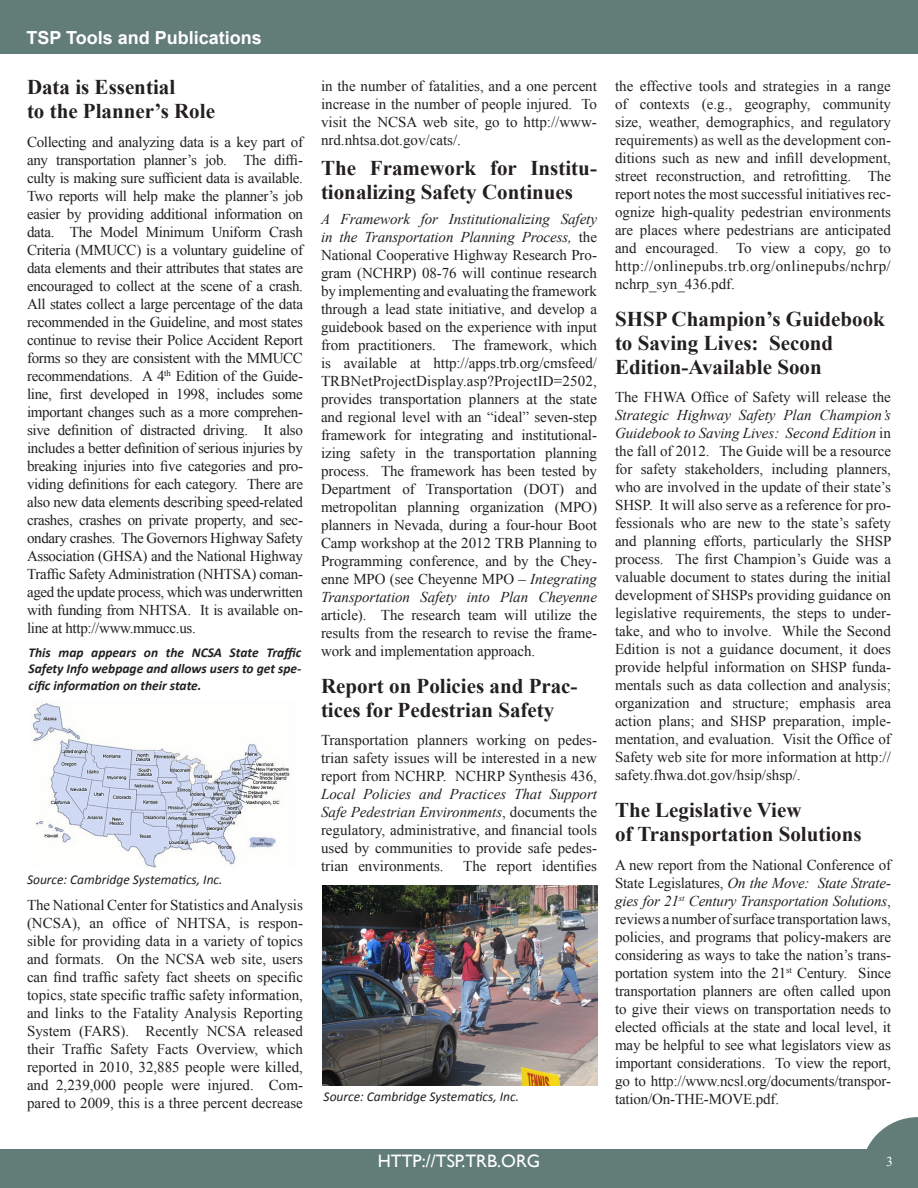
<style>
.page{position:relative;width:918px;height:1188px;background:#fff}
.page>*{position:absolute;margin:0;border:0;box-sizing:border-box;transform-origin:0 0}
.Heading2{font:700 21px/24px "Times New Roman";color:#231f20}
.body_text{font:700 21px/24px "Times New Roman";color:#231f20}
.page_title{font:700 18px "Arial";color:#fff}
.t1{font:18px "Gill Sans";color:#fff}
.body_text-2{font:15px/18px "Times New Roman";color:#231f20;text-align:justify}
.t2{font:italic 700 13.5px/16.2px "Calibri";color:#231f20;text-align:justify}
.t3{font:italic 13.5px "Calibri";color:#231f20}
.t4{font:13.5px "Times New Roman";color:#fff}
.s1{font-style:italic}
</style>
<div class="page">
<div style="left:0;top:1149px;width:918px;height:39px;background:#627d78"></div>
<svg style="left:866px;top:1117px;width:52px;height:32px"></svg>
<div style="left:0;top:0;width:918px;height:54px;background:#627d78"></div>
<img style="left:31px;top:702px;width:259px;height:165px">
<img style="left:323px;top:886px;width:274px;height:199px">
<p class="page_title" style="left:27px;top:26px;width:237px">TSP Tools and Publications</p>
<p class="Heading2" style="left:27px;top:75px;width:189px">Data is Essential<br>to the Planner’s Role</p>
<p class="body_text-2" style="left:27px;top:133px;width:278px">Collecting and analyzing data is a key part of any transportation planner’s job. The diffi&shy;culty is making sure sufficient data is available.<br>Two reports will help make the planner’s job easier by providing additional information on data. The Model Minimum Uniform Crash Criteria (MMUCC) is a voluntary guideline of data elements and their attributes that states are encouraged to collect at the scene of a crash.<br>All states collect a large percentage of the data recommended in the Guideline, and most states continue to revise their Police Accident Report forms so they are consistent with the MMUCC recommendations. A 4<sup>th</sup> Edition of the Guide&shy;line, first developed in 1998, includes some important changes such as a more comprehen&shy;sive definition of distracted driving. It also includes a better definition of serious injuries by breaking injuries into five categories and pro&shy;viding definitions for each category. There are also new data elements describing speed-related crashes, crashes on private property, and sec&shy;ondary crashes. The Governors Highway Safety Association (GHSA) and the National Highway Traffic Safety Administration (NHTSA) coman&shy;aged the update process, which was underwritten with funding from NHTSA. It is available on&shy;line at http://www.mmucc.us.</p>
<p class="t2" style="left:28px;top:645px;width:274px">This map appears on the NCSA State Traffic Safety Info webpage and allows users to get spe&shy;cific information on their state.</p>
<p class="t3" style="left:27px;top:872px;width:197px">Source: Cambridge Systematics, Inc.</p>
<p class="body_text-2" style="left:27px;top:896px;width:278px">The National Center for Statistics and Analysis (NCSA), an office of NHTSA, is respon&shy;sible for providing data in a variety of topics and formats. On the NCSA web site, users can find traffic safety fact sheets on specific topics, state specific traffic safety information, and links to the Fatality Analysis Reporting System (FARS). Recently NCSA released their Traffic Safety Facts Overview, which reported in 2010, 32,885 people were killed, and 2,239,000 people were injured. Com&shy;pared to 2009, this is a three percent decrease</p>
<p class="body_text-2" style="left:321px;top:76px;width:278px">in the number of fatalities, and a one percent increase in the number of people injured. To visit the NCSA web site, go to http://www&shy;nrd.nhtsa.dot.gov/cats/.</p>
<p class="body_text" style="left:321px;top:156px;width:277px">The Framework for Institu&shy;tionalizing Safety Continues</p>
<p class="body_text-2" style="left:321px;top:209px;width:278px"><span class="s1">A Framework for Institutionalizing Safety in the Transportation Planning Process,</span> the National Cooperative Highway Research Pro&shy;gram (NCHRP) 08-76 will continue research by implementing and evaluating the framework through a lead state initiative, and develop a guidebook based on the experience with input from practitioners. The framework, which is available at http://apps.trb.org/cmsfeed/ TRBNetProjectDisplay.asp?ProjectID=2502, provides transportation planners at the state and regional level with an “ideal” seven-step framework for integrating and institutional&shy;izing safety in the transportation planning process. The framework has been tested by Department of Transportation (DOT) and metropolitan planning organization (MPO) planners in Nevada, during a four-hour Boot Camp workshop at the 2012 TRB Planning to Programming conference, and by the Chey&shy;enne MPO (see Cheyenne MPO – <span class="s1">Integrating Transportation Safety into Plan Cheyenne </span>article). The research team will utilize the results from the research to revise the frame&shy;work and implementation approach.</p>
<p class="Heading2" style="left:321px;top:673px;width:258px">Report on Policies and Prac&shy;tices for Pedestrian Safety</p>
<p class="body_text-2" style="left:321px;top:731px;width:278px">Transportation planners working on pedes&shy;trian safety issues will be interested in a new report from NCHRP. NCHRP Synthesis 436, <span class="s1">Local Policies and Practices That Support Safe Pedestrian Environments</span>, documents the regulatory, administrative, and financial tools used by communities to provide safe pedes&shy;trian environments.</p>
<p class="body_text-2" style="left:463px;top:857px;width:135px">The report identifies</p>
<p class="t3" style="left:324px;top:1089px;width:197px">Source: Cambridge Systematics, Inc.</p>
<p class="body_text-2" style="left:615px;top:76px;width:278px">the effective tools and strategies in a range of contexts (e.g., geography, community size, weather, demographics, and regulatory requirements) as well as the development con&shy;ditions such as new and infill development, street reconstruction, and retrofitting. The report notes the most successful initiatives rec&shy;ognize high-quality pedestrian environments are places where pedestrians are anticipated and encouraged. To view a copy, go to http://onlinepubs.trb.org/onlinepubs/nchrp/ nchrp_syn_436.pdf.</p>
<p class="Heading2" style="left:615px;top:306px;width:271px">SHSP Champion’s Guidebook to Saving Lives: Second<br>Edition-Available Soon</p>
<p class="body_text-2" style="left:615px;top:388px;width:278px">The FHWA Office of Safety will release the <span class="s1">Strategic Highway Safety Plan Champion’s Guidebook to Saving Lives: Second Edition</span> in the fall of 2012. The Guide will be a resource for safety stakeholders, including planners, who are involved in the update of their state’s SHSP. It will also serve as a reference for pro&shy;fessionals who are new to the state’s safety and planning efforts, particularly the SHSP process. The first Champion’s Guide was a valuable document to states during the initial development of SHSPs providing guidance on legislative requirements, the steps to under&shy;take, and who to involve. While the Second Edition is not a guidance document, it does provide helpful information on SHSP funda&shy;mentals such as data collection and analysis; organization and structure; emphasis area action plans; and SHSP preparation, imple&shy;mentation, and evaluation. Visit the Office of Safety web site for more information at http:// safety.fhwa.dot.gov/hsip/shsp/.</p>
<p class="Heading2" style="left:615px;top:798px;width:248px">The Legislative View<br>of Transportation Solutions</p>
<p class="body_text-2" style="left:615px;top:856px;width:278px">A new report from the National Conference of State Legislatures, <span class="s1">On the Move: State Strate&shy;gies for 21</span><sup>st</sup> <span class="s1">Century Transportation Solutions</span>, reviews a number of surface transportation laws, policies, and programs that policy-makers are considering as ways to take the nation’s trans&shy;portation system into the 21<sup>st</sup> Century. Since transportation planners are often called upon to give their views on transportation needs to elected officials at the state and local level, it may be helpful to see what legislators view as important considerations. To view the report, go to http://www.ncsl.org/documents/transpor&shy;tation/On-THE-MOVE.pdf.</p>
<p class="t1" style="left:378px;top:1151px;width:164px">HTTP://TSP.TRB.ORG</p>
<p class="t4" style="left:886px;top:1152px;width:8px">3</p>
</div>
